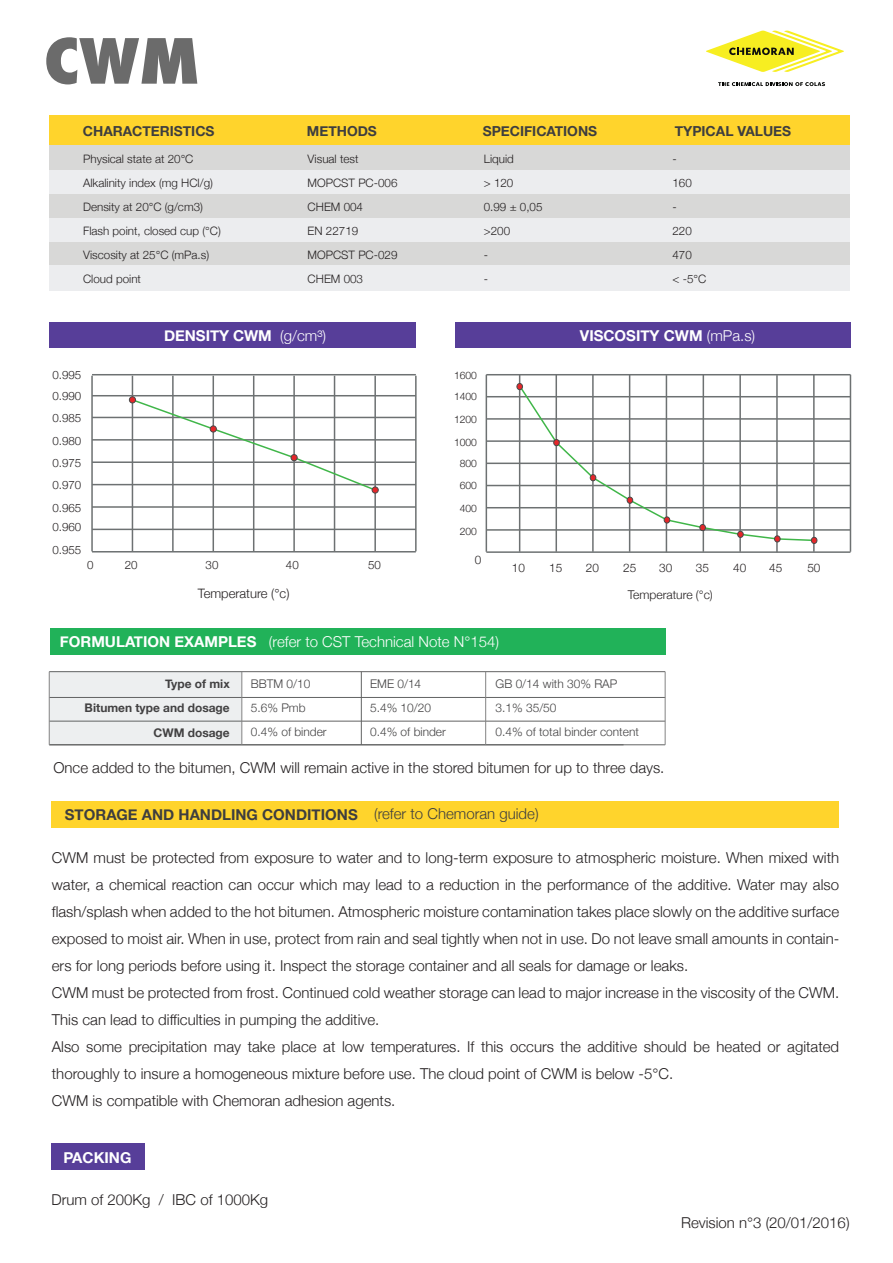
<style>
.page{position:relative;width:893px;height:1263px;background:#fff}
.page>*{position:absolute;margin:0;border:0;box-sizing:border-box;transform-origin:0 0}
.t1{font:800 condensed 60.45px "Futura";color:#6b6b6b;scale:1.16 1}
.t2{font:300 15px/27px "Helvetica Neue";color:#231f20}
.t3{font:300 15px "Helvetica Neue";color:#fff}
.t4{font:700 15px "Helvetica Neue";color:#fff}
.t5{font:700 15px "Helvetica Neue";color:#3e3e3f}
.t6{font:300 15px "Helvetica Neue";color:#3e3e3f}
.t7{font:700 13.8px "Helvetica Neue";color:#3e3e3f}
.t8{font:300 13.05px "Helvetica Neue";color:#231f20}
.t9{font:300 12px/24px "Helvetica Neue";color:#424142}
.t10{font:700 12px/24.6px "Helvetica Neue";color:#424142;text-align:right}
.t11{font:300 12px "Helvetica Neue";color:#231f20}
.t12{font:300 11.85px "Helvetica Neue";color:#231f20}
.t13{font:300 11.55px/24px "Helvetica Neue";color:#231f20}
.t14{font:300 10.35px "Helvetica Neue";color:#231f20}
.s1{font-weight:300}
.s2{font-weight:700}
</style>
<div class="page">
<div style="left:50px;top:115px;width:800px;height:31px;background:#ffd42c"></div>
<div style="left:50px;top:146px;width:800px;height:143px;background:#d8d8d7"></div>
<div style="left:50px;top:170px;width:800px;height:23px;background:#ecedef"></div>
<div style="left:50px;top:218px;width:800px;height:23px;background:#ecedef"></div>
<div style="left:50px;top:266px;width:800px;height:25px;background:#ecedef"></div>
<svg style="left:706px;top:30px;width:138px;height:42px"></svg>
<svg style="left:718px;top:82px;width:107px;height:4px"></svg>
<div style="left:50px;top:628px;width:615px;height:27px;background:#21b259"></div>
<div style="left:51px;top:1143px;width:94px;height:27px;background:#573e99"></div>
<div style="left:49px;top:672px;width:193px;height:73px;background:#edeff0"></div>
<hr style="left:49px;top:697px;width:616px;height:1px;background:#626363">
<hr style="left:49px;top:671px;width:616px;height:1px;background:#626363">
<hr style="left:49px;top:721px;width:616px;height:1px;background:#626363">
<hr style="left:49px;top:744px;width:616px;height:1px;background:#626363">
<hr style="left:241px;top:672px;width:1px;height:73px;background:#848484">
<hr style="left:49px;top:672px;width:1px;height:73px;background:#848484">
<hr style="left:485px;top:672px;width:1px;height:73px;background:#848484">
<hr style="left:665px;top:672px;width:1px;height:73px;background:#848484">
<hr style="left:361px;top:672px;width:1px;height:73px;background:#626363">
<hr style="left:91px;top:376px;width:2px;height:175px;background:#6d7172">
<hr style="left:132px;top:376px;width:1px;height:175px;background:#6d7172">
<hr style="left:172px;top:376px;width:2px;height:175px;background:#6d7172">
<hr style="left:213px;top:376px;width:1px;height:175px;background:#6d7172">
<hr style="left:253px;top:376px;width:1px;height:175px;background:#6d7172">
<hr style="left:293px;top:376px;width:2px;height:175px;background:#6d7172">
<hr style="left:334px;top:376px;width:1px;height:175px;background:#6d7172">
<hr style="left:374px;top:376px;width:2px;height:175px;background:#6d7172">
<hr style="left:415px;top:376px;width:2px;height:175px;background:#6d7172">
<hr style="left:92px;top:417px;width:324px;height:1px;background:#6d7172">
<hr style="left:92px;top:439px;width:324px;height:2px;background:#6d7172">
<hr style="left:92px;top:395px;width:324px;height:1px;background:#6d7172">
<hr style="left:92px;top:374px;width:324px;height:1px;background:#6d7172">
<hr style="left:92px;top:461px;width:324px;height:2px;background:#6d7172">
<hr style="left:92px;top:484px;width:324px;height:1px;background:#6d7172">
<hr style="left:92px;top:506px;width:324px;height:2px;background:#6d7172">
<hr style="left:92px;top:529px;width:324px;height:1px;background:#6d7172">
<hr style="left:92px;top:551px;width:324px;height:1px;background:#6d7172">
<div style="left:129px;top:397px;width:7px;height:6px;border:1px solid #484949;border-radius:50%"></div>
<svg style="left:131px;top:398px;width:247px;height:95px"></svg>
<div style="left:49px;top:322px;width:367px;height:26px;background:#573e99"></div>
<div style="left:455px;top:322px;width:395px;height:26px;background:#573e99"></div>
<hr style="left:486px;top:375px;width:1px;height:177px;background:#6d7172">
<hr style="left:519px;top:375px;width:1px;height:177px;background:#6d7172">
<hr style="left:555px;top:375px;width:2px;height:177px;background:#6d7172">
<hr style="left:592px;top:375px;width:2px;height:177px;background:#6d7172">
<hr style="left:629px;top:375px;width:1px;height:177px;background:#6d7172">
<hr style="left:666px;top:375px;width:1px;height:177px;background:#6d7172">
<hr style="left:703px;top:375px;width:1px;height:177px;background:#6d7172">
<hr style="left:739px;top:375px;width:2px;height:177px;background:#6d7172">
<hr style="left:776px;top:375px;width:2px;height:177px;background:#6d7172">
<hr style="left:813px;top:375px;width:2px;height:177px;background:#6d7172">
<hr style="left:850px;top:375px;width:1px;height:177px;background:#6d7172">
<hr style="left:486px;top:396px;width:364px;height:1px;background:#6d7172">
<hr style="left:486px;top:418px;width:364px;height:2px;background:#6d7172">
<hr style="left:486px;top:374px;width:364px;height:1px;background:#6d7172">
<hr style="left:486px;top:440px;width:364px;height:2px;background:#6d7172">
<hr style="left:486px;top:463px;width:364px;height:1px;background:#6d7172">
<hr style="left:486px;top:485px;width:364px;height:1px;background:#6d7172">
<hr style="left:486px;top:507px;width:364px;height:1px;background:#6d7172">
<hr style="left:486px;top:529px;width:364px;height:2px;background:#6d7172">
<hr style="left:486px;top:551px;width:364px;height:2px;background:#6d7172">
<svg style="left:517px;top:383px;width:300px;height:160px"></svg>
<div style="left:811px;top:537px;width:6px;height:7px;border:1px solid #484949;border-radius:50%"></div>
<div style="left:51px;top:801px;width:788px;height:26px;background:#ffd42c"></div>
<h1 class="t1" style="left:44px;top:20px;width:136px">CWM</h1>
<p class="t7" style="left:83px;top:120px;width:133px">CHARACTERISTICS</p>
<p class="t7" style="left:307px;top:120px;width:72px">METHODS</p>
<p class="t7" style="left:483px;top:120px;width:116px">SPECIFICATIONS</p>
<p class="t7" style="left:675px;top:120px;width:118px">TYPICAL VALUES</p>
<p class="t13" style="left:83px;top:146px;width:139px">Physical state at 20°C<br>Alkalinity index (mg HCl/g)<br>Density at 20°C (g/cm3)<br>Flash point, closed cup (°C)<br>Viscosity at 25°C (mPa.s)<br>Cloud point</p>
<p class="t13" style="left:308px;top:146px;width:91px">Visual test<br>MOPCST PC-006<br>CHEM 004<br>EN 22719<br>MOPCST PC-029<br>CHEM 003</p>
<p class="t13" style="left:484px;top:146px;width:60px">Liquid<br>&gt; 120<br>0.99 ± 0,05 &gt;200<br>-<br>-</p>
<p class="t13" style="left:672px;top:146px;width:35px">-<br>160<br>-<br>220<br>470<br>&lt; -5°C</p>
<p class="t4" style="left:164px;top:324px;width:164px">DENSITY CWM <span class="s1">(g/cm³)</span></p>
<p class="t4" style="left:580px;top:324px;width:177px">VISCOSITY CWM <span class="s1">(mPa.s)</span></p>
<p class="t13" style="left:53px;top:362px;width:30px">0.995</p>
<p class="t13" style="left:53px;top:383px;width:30px">0.990</p>
<p class="t13" style="left:53px;top:405px;width:30px">0.985</p>
<p class="t14" style="left:454px;top:367px;width:24px">1600</p>
<p class="t14" style="left:454px;top:411px;width:24px">1200</p>
<p class="t14" style="left:454px;top:388px;width:24px">1400</p>
<p class="t13" style="left:53px;top:428px;width:30px">0.980</p>
<p class="t14" style="left:454px;top:433px;width:24px">1000</p>
<p class="t13" style="left:53px;top:450px;width:30px">0.975</p>
<p class="t14" style="left:460px;top:455px;width:19px">800</p>
<p class="t13" style="left:53px;top:472px;width:30px">0.970</p>
<p class="t14" style="left:460px;top:477px;width:19px">600</p>
<p class="t13" style="left:53px;top:495px;width:30px">0.965</p>
<p class="t14" style="left:460px;top:500px;width:19px">400</p>
<p class="t13" style="left:53px;top:514px;width:30px">0.960</p>
<p class="t14" style="left:460px;top:523px;width:19px">200</p>
<p class="t13" style="left:53px;top:537px;width:30px">0.955</p>
<p class="t13" style="left:87px;top:552px;width:8px">0</p>
<p class="t13" style="left:125px;top:552px;width:14px">20</p>
<p class="t13" style="left:206px;top:552px;width:14px">30</p>
<p class="t13" style="left:286px;top:552px;width:14px">40</p>
<p class="t13" style="left:368px;top:552px;width:14px">50</p>
<p class="t8" style="left:198px;top:583px;width:93px">Temperature (°c)</p>
<p class="t12" style="left:475px;top:551px;width:8px">0</p>
<p class="t3" style="left:60px;top:629px;width:440px"><span class="s2">FORMULATION EXAMPLES</span> (refer to CST Technical Note N°154)</p>
<p class="t12" style="left:512px;top:558px;width:15px">10</p>
<p class="t12" style="left:549px;top:558px;width:15px">15</p>
<p class="t12" style="left:623px;top:558px;width:15px">25</p>
<p class="t12" style="left:586px;top:558px;width:15px">20</p>
<p class="t12" style="left:659px;top:558px;width:15px">30</p>
<p class="t12" style="left:696px;top:558px;width:15px">35</p>
<p class="t12" style="left:733px;top:558px;width:15px">40</p>
<p class="t12" style="left:769px;top:558px;width:15px">45</p>
<p class="t12" style="left:807px;top:558px;width:15px">50</p>
<p class="t11" style="left:628px;top:585px;width:87px">Temperature (°c)</p>
<p class="t10" style="left:85px;top:671px;width:147px">Type of mix<br>Bitumen type and dosage<br>CWM dosage</p>
<p class="t9" style="left:251px;top:671px;width:77px">BBTM 0/10<br>5.6% Pmb<br>0.4% of binder</p>
<p class="t9" style="left:370px;top:671px;width:77px">EME 0/14<br>5.4% 10/20<br>0.4% of binder</p>
<p class="t9" style="left:496px;top:671px;width:145px">GB 0/14 with 30% RAP<br>3.1% 35/50<br>0.4% of total binder content</p>
<p class="t2" style="left:53px;top:753px;width:613px">Once added to the bitumen, CWM will remain active in the stored bitumen for up to three days.</p>
<p class="t5" style="left:65px;top:803px;width:294px">STORAGE AND HANDLING CONDITIONS</p>
<p class="t6" style="left:374px;top:802px;width:166px">(refer to Chemoran guide)</p>
<p class="t2" style="left:52px;top:843px;width:789px">CWM must be protected from exposure to water and to long-term exposure to atmospheric moisture. When mixed with water, a chemical reaction can occur which may lead to a reduction in the performance of the additive. Water may also flash/splash when added to the hot bitumen. Atmospheric moisture contamination takes place slowly on the additive surface exposed to moist air. When in use, protect from rain and seal tightly when not in use. Do not leave small amounts in contain&shy;ers for long periods before using it. Inspect the storage container and all seals for damage or leaks.<br>CWM must be protected from frost. Continued cold weather storage can lead to major increase in the viscosity of the CWM.<br>This can lead to difficulties in pumping the additive.<br>Also some precipitation may take place at low temperatures. If this occurs the additive should be heated or agitated thoroughly to insure a homogeneous mixture before use. The cloud point of CWM is below -5°C.<br>CWM is compatible with Chemoran adhesion agents.</p>
<p class="t4" style="left:63px;top:1145px;width:70px">PACKING</p>
<p class="t2" style="left:51px;top:1185px;width:218px">Drum of 200Kg / IBC of 1000Kg</p>
<p class="t2" style="left:681px;top:1207px;width:170px">Revision n°3 (20/01/2016)</p>
</div>
